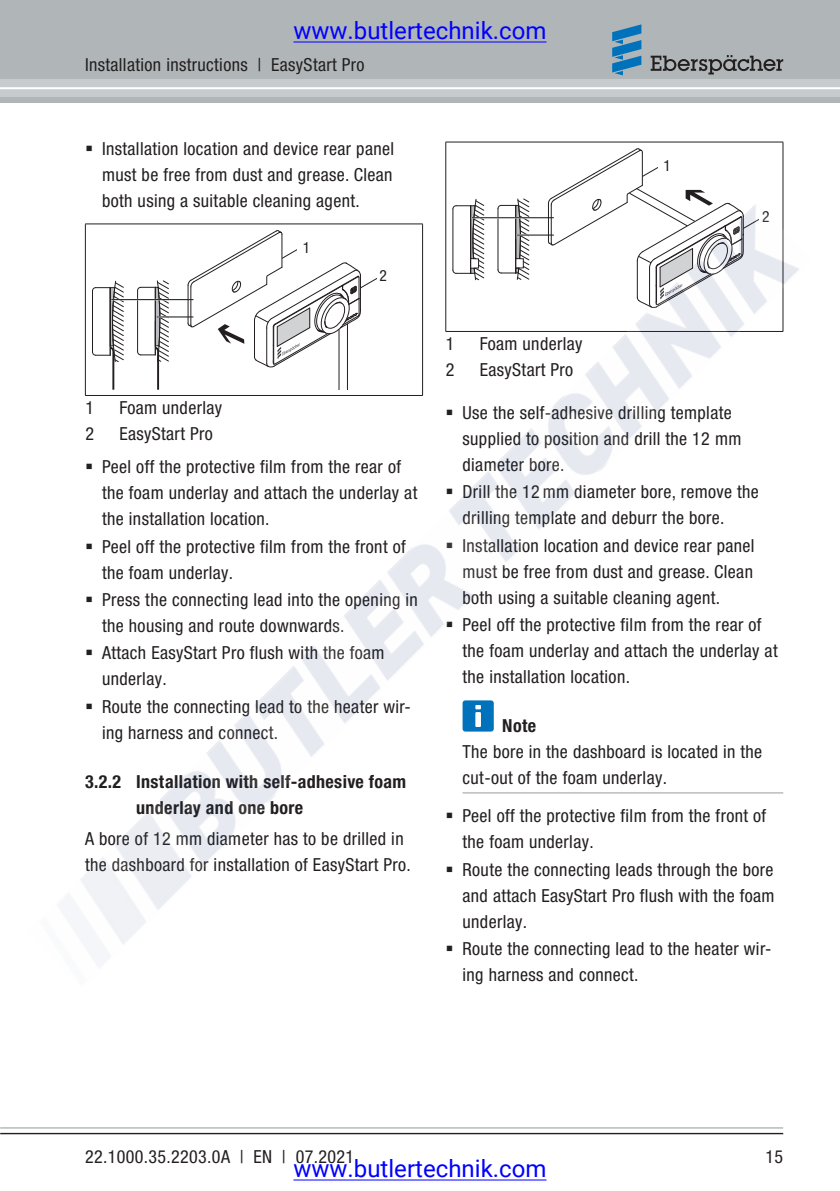
<style>
.page{position:relative;width:840px;height:1191px;background:#fff}
.page>*{position:absolute;margin:0;border:0;box-sizing:border-box;transform-origin:0 0}
.t1{font:24px "Roboto";color:#00f}
.F_Fließtext_9pt{font:condensed 18px/26px "Helvetica Neue LTW1 G";letter-spacing:.02em;color:#231f20}
.F_Fließtext_9pt_bold{font:700 condensed 18px/26px "Helvetica Neue LTW1 G";letter-spacing:.02em;color:#231f20}
.F_Fließtext_9pt_EZ_3{font:condensed 18px/26px "Helvetica Neue LTW1 G";letter-spacing:.02em;color:#231f20}
.A_Aufzählung_6_mm_Ta{font:condensed 18px "Helvetica Neue LTW1 G";letter-spacing:.02em;color:#231f20}
.t2{font:condensed 15.4px "Helvetica Neue";color:#231f20}
</style>
<div class="page">
<hr style="left:445px;top:142px;width:337px;height:1px;background:#231f20">
<hr style="left:445px;top:142px;width:1px;height:189px;background:#231f20">
<hr style="left:782px;top:142px;width:1px;height:189px;background:#231f20">
<svg style="left:474px;top:199px;width:8px;height:5px"></svg>
<svg style="left:517px;top:198px;width:12px;height:6px"></svg>
<svg style="left:548px;top:148px;width:183px;height:56px"></svg>
<div style="left:0;top:0;width:839px;height:102px;background:#b0b6b8"></div>
<div style="left:0;top:80px;width:839px;height:17px;background:#c7cbcd"></div>
<hr style="left:0;top:87px;width:839px;height:2px;background:#fff">
<svg style="left:650px;top:55px;width:132px;height:19px"></svg>
<svg style="left:612px;top:24px;width:29px;height:51px"></svg>
<hr style="left:0;top:1127px;width:782px;height:1px;background:#b0b6b8">
<hr style="left:0;top:1132px;width:782px;height:2px;background:#231f20">
<img style="left:58px;top:204px;width:741px;height:763px">
<hr style="left:293px;top:42px;width:253px;height:1px;background:#00f">
<hr style="left:293px;top:1179px;width:253px;height:1px;background:#00f">
<svg style="left:87px;top:464px;width:5px;height:5px"></svg>
<svg style="left:87px;top:543px;width:5px;height:5px"></svg>
<svg style="left:87px;top:597px;width:5px;height:5px"></svg>
<svg style="left:87px;top:650px;width:5px;height:5px"></svg>
<svg style="left:87px;top:703px;width:5px;height:6px"></svg>
<svg style="left:447px;top:410px;width:5px;height:5px"></svg>
<svg style="left:447px;top:489px;width:5px;height:5px"></svg>
<svg style="left:447px;top:542px;width:5px;height:6px"></svg>
<svg style="left:447px;top:622px;width:5px;height:5px"></svg>
<svg style="left:447px;top:813px;width:5px;height:5px"></svg>
<svg style="left:447px;top:866px;width:5px;height:6px"></svg>
<svg style="left:447px;top:946px;width:5px;height:5px"></svg>
<h1 class="t1" style="left:293px;top:14px;width:254px">www.butlertechnik.com</h1>
<p class="F_Fließtext_9pt" style="left:85px;top:52px;width:281px">Installation instructions | EasyStart Pro</p>
<p class="F_Fließtext_9pt" style="left:102px;top:135px;width:293px;text-align:justify">Installation location and device rear panel must be free from dust and grease. Clean both using a suitable cleaning agent.</p>
<p class="t2" style="left:303px;top:238px;width:9px">1</p>
<p class="t2" style="left:379px;top:267px;width:9px">2</p>
<p class="A_Aufzählung_6_mm_Ta" style="left:85px;top:397px;width:10px">1</p>
<p class="A_Aufzählung_6_mm_Ta" style="left:119px;top:397px;width:104px">Foam underlay</p>
<p class="A_Aufzählung_6_mm_Ta" style="left:85px;top:423px;width:10px">2</p>
<p class="A_Aufzählung_6_mm_Ta" style="left:119px;top:423px;width:95px">EasyStart Pro</p>
<p class="F_Fließtext_9pt" style="left:102px;top:454px;width:316px">Peel off the protective film from the rear of the foam underlay and attach the underlay at the installation location.</p>
<p class="F_Fließtext_9pt" style="left:102px;top:533px;width:305px">Peel off the protective film from the front of the foam underlay.</p>
<p class="F_Fließtext_9pt" style="left:102px;top:587px;width:317px">Press the connecting lead into the opening in the housing and route downwards.</p>
<p class="F_Fließtext_9pt" style="left:102px;top:640px;width:284px">Attach EasyStart Pro flush with the foam underlay.</p>
<p class="F_Fließtext_9pt" style="left:102px;top:693px;width:310px">Route the connecting lead to the heater wir&shy;ing harness and connect.</p>
<p class="F_Fließtext_9pt_bold" style="left:136px;top:768px;width:271px;text-indent:-51px">3.2.2 Installation with self-adhesive foam underlay and one bore</p>
<p class="F_Fließtext_9pt" style="left:85px;top:826px;width:327px">A bore of 12 mm diameter has to be drilled in the dashboard for installation of EasyStart Pro.</p>
<p class="t2" style="left:663px;top:156px;width:9px">1</p>
<p class="t2" style="left:761px;top:207px;width:9px">2</p>
<p class="A_Aufzählung_6_mm_Ta" style="left:445px;top:333px;width:10px">1</p>
<p class="A_Aufzählung_6_mm_Ta" style="left:479px;top:333px;width:104px">Foam underlay</p>
<p class="A_Aufzählung_6_mm_Ta" style="left:445px;top:359px;width:10px">2</p>
<p class="A_Aufzählung_6_mm_Ta" style="left:479px;top:359px;width:95px">EasyStart Pro</p>
<p class="F_Fließtext_9pt" style="left:462px;top:400px;width:280px">Use the self-adhesive drilling template supplied to position and drill the 12 mm diameter bore.</p>
<p class="F_Fließtext_9pt" style="left:462px;top:479px;width:298px">Drill the 12 mm diameter bore, remove the drilling template and deburr the bore.</p>
<p class="F_Fließtext_9pt" style="left:462px;top:532px;width:293px;text-align:justify">Installation location and device rear panel must be free from dust and grease. Clean both using a suitable cleaning agent.</p>
<p class="F_Fließtext_9pt" style="left:462px;top:612px;width:316px">Peel off the protective film from the rear of the foam underlay and attach the underlay at the installation location.</p>
<p class="F_Fließtext_9pt_bold" style="left:502px;top:712px;width:35px">Note</p>
<p class="F_Fließtext_9pt_EZ_3" style="left:462px;top:738px;width:301px">The bore in the dashboard is located in the cut-out of the foam underlay.</p>
<p class="F_Fließtext_9pt" style="left:462px;top:803px;width:305px">Peel off the protective film from the front of the foam underlay.</p>
<p class="F_Fließtext_9pt" style="left:462px;top:856px;width:313px;text-align:justify">Route the connecting leads through the bore and attach EasyStart Pro flush with the foam underlay.</p>
<p class="F_Fließtext_9pt" style="left:462px;top:936px;width:310px">Route the connecting lead to the heater wir&shy;ing harness and connect.</p>
<p class="F_Fließtext_9pt" style="left:85px;top:1143px;width:270px">22.1000.35.2203.0A | EN | 07.2021</p>
<p class="F_Fließtext_9pt" style="left:765px;top:1143px;width:19px">15</p>
<h1 class="t1" style="left:293px;top:1152px;width:254px">www.butlertechnik.com</h1>
</div>
